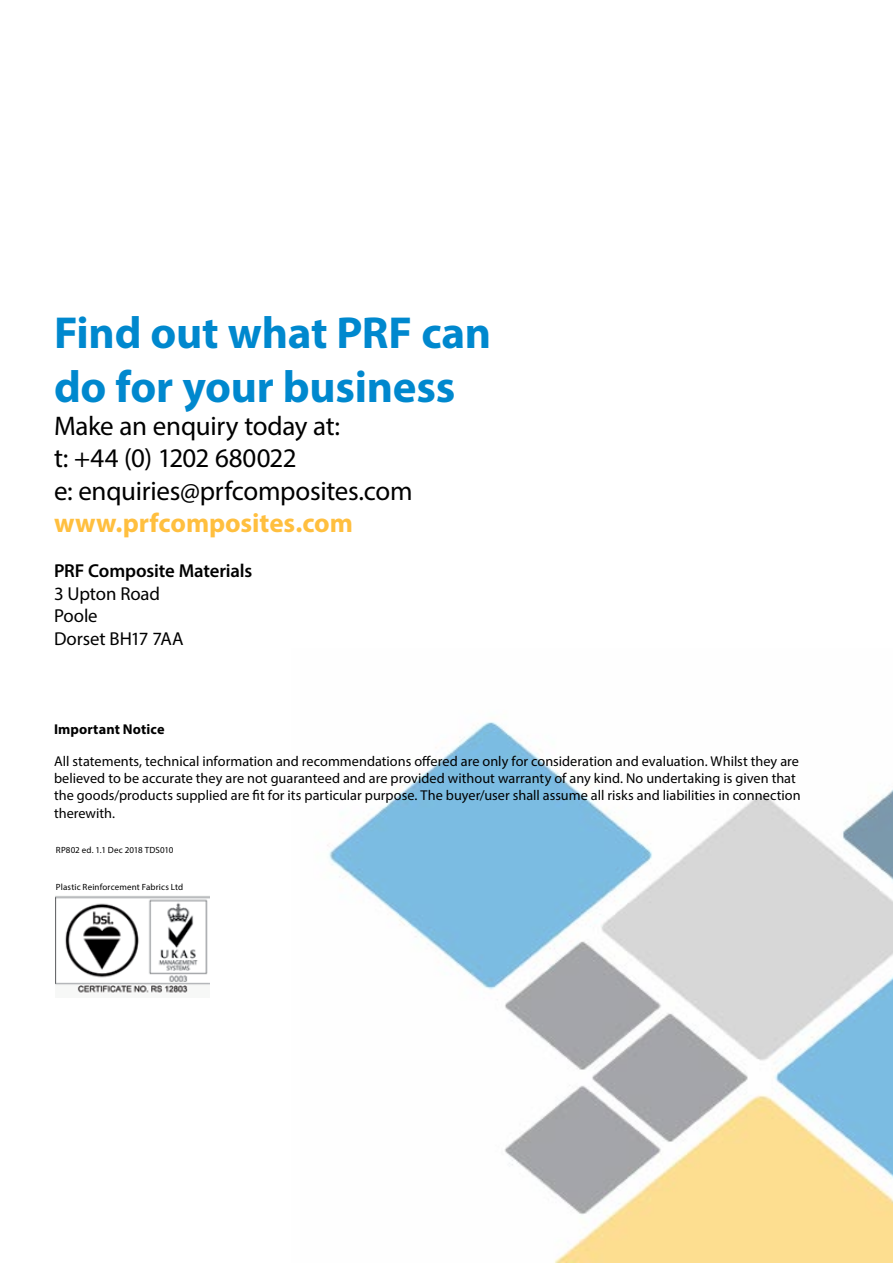
<style>
.page{position:relative;width:893px;height:1263px;background:#fff}
.page>*{position:absolute;margin:0;border:0;box-sizing:border-box;transform-origin:0 0}
.t1{font:700 45px/54px "Myriad Pro";letter-spacing:-.005em;color:#0088ce}
.t2{font:27px/32.4px "Myriad Pro";letter-spacing:-.01em;color:#000}
.t3{font:700 27px "Myriad Pro";letter-spacing:-.005em;color:#ffbf3f}
.t4{font:18.75px/22.5px "Myriad Pro";letter-spacing:-.005em;color:#000}
.t5{font:600 18.75px "Myriad Pro";letter-spacing:-.01em;color:#000}
.t6{font:14.25px/17.2px "Myriad Pro";color:#000}
.t7{font:700 14.25px "Myriad Pro";letter-spacing:.01em;color:#000}
.t8{font:9px "Myriad Pro";letter-spacing:.015em;color:#000}
</style>
<div class="page">
<img style="left:327px;top:722px;width:566px;height:541px">
<img style="left:56px;top:896px;width:153px;height:97px">
<h1 class="t1" style="left:54px;top:305px;width:439px">Find out what PRF can do for your business</h1>
<h2 class="t2" style="left:54px;top:409px;width:360px">Make an enquiry today at:<br>t: +44 (0) 1202 680022<br>e: enquiries@prfcomposites.com</h2>
<h2 class="t3" style="left:54px;top:505px;width:300px">www.prfcomposites.com</h2>
<h3 class="t5" style="left:54px;top:559px;width:200px">PRF Composite Materials</h3>
<h3 class="t4" style="left:54px;top:582px;width:131px">3 Upton Road<br>Poole<br>Dorset BH17 7AA</h3>
<p class="t7" style="left:54px;top:719px;width:112px">Important Notice</p>
<p class="t6" style="left:54px;top:752px;width:748px">All statements, technical information and recommendations offered are only for consideration and evaluation. Whilst they are believed to be accurate they are not guaranteed and are provided without warranty of any kind. No undertaking is given that the goods/products supplied are fit for its particular purpose. The buyer/user shall assume all risks and liabilities in connection therewith.</p>
<p class="t8" style="left:56px;top:844px;width:119px">RP802 ed. 1.1 Dec 2018 TDS010</p>
<p class="t8" style="left:56px;top:881px;width:129px">Plastic Reinforcement Fabrics Ltd</p>
</div>
